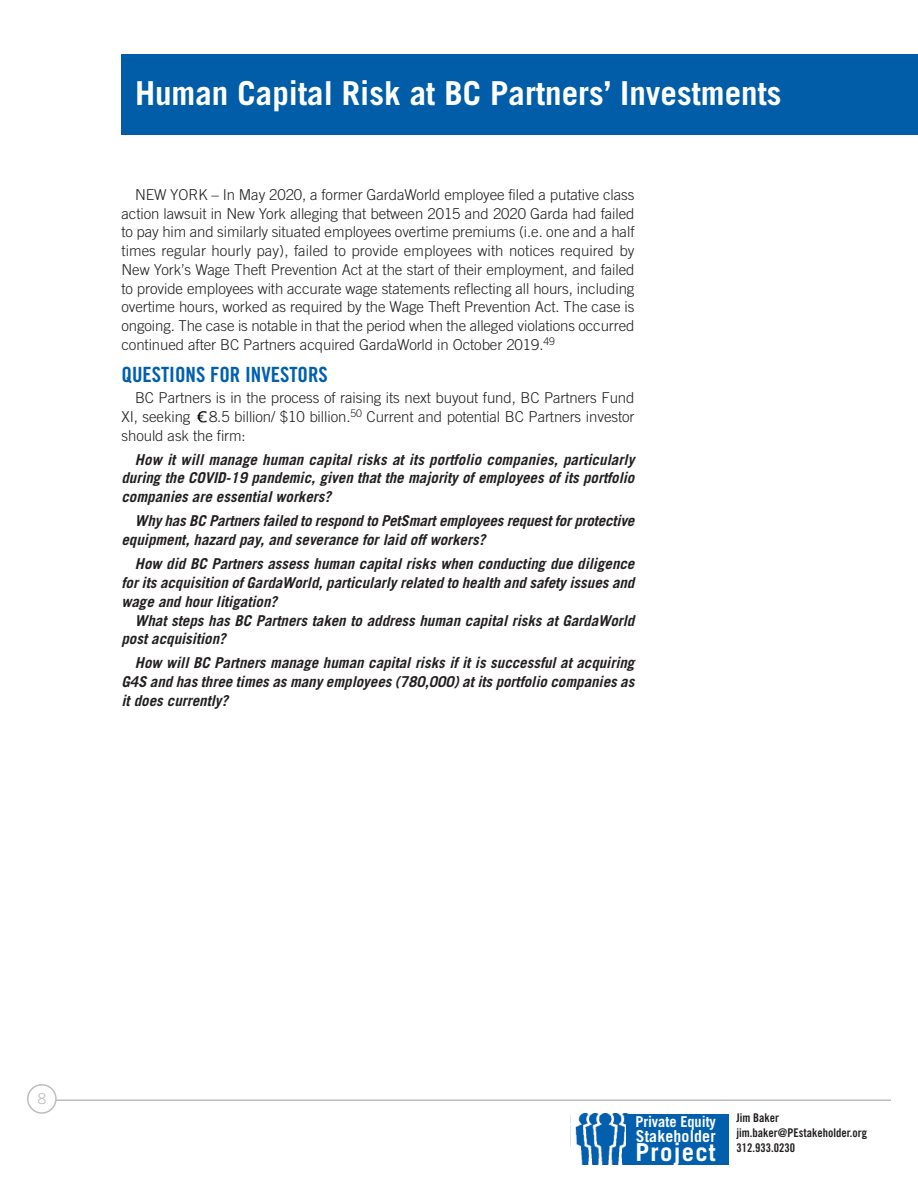
<style>
.page{position:relative;width:918px;height:1188px;background:#fff}
.page>*{position:absolute;margin:0;border:0;box-sizing:border-box;transform-origin:0 0}
.t1{font:700 33px "Trade Gothic";color:#fff}
.t2{font:700 24.75px "Trade Gothic";letter-spacing:.05em;color:#fff}
.t3{font:21px "Trade Gothic Bold Cond Twenty";color:#015fae}
.t4{font:700 16.5px "Trade Gothic";letter-spacing:.01em;color:#fff;scale:.96 1}
.t5{font:300 15px/18.8px "Trade Gothic";letter-spacing:-.005em;color:#231f20;text-align:justify}
.t6{font:italic 700 15px/18.8px "Trade Gothic";color:#231f20;text-align:justify}
.t7{font:700 15px "Trade Gothic";letter-spacing:-.005em;color:#fff;scale:.96 1}
.t8{font:300 15px "Trade Gothic";color:#bcbdc0}
.t9{font:12px/15px "Trade Gothic Bold Cond Twenty";color:#231f20}
</style>
<div class="page">
<div style="left:122px;top:54px;width:796px;height:81px;background:#015da7"></div>
<svg style="left:27px;top:1084px;width:30px;height:30px"></svg>
<hr style="left:56px;top:1100px;width:835px;height:1px;background:#bcbdc0">
<img style="left:575px;top:1114px;width:52px;height:50px">
<div style="left:627px;top:1114px;width:102px;height:50px;background:#015fae"></div>
<img style="left:197px;top:411px;width:10px;height:12px">
<h1 class="t1" style="left:135px;top:81px;width:648px">Human Capital Risk at BC Partners’ Investments</h1>
<p class="t5" style="left:121px;top:186px;width:515px;text-indent:14px">NEW YORK – In May 2020, a former GardaWorld employee filed a putative class action lawsuit in New York alleging that between 2015 and 2020 Garda had failed to pay him and similarly situated employees overtime premiums (i.e. one and a half times regular hourly pay), failed to provide employees with notices required by New York’s Wage Theft Prevention Act at the start of their employment, and failed to provide employees with accurate wage statements reflecting all hours, including overtime hours, worked as required by the Wage Theft Prevention Act. The case is ongoing. The case is notable in that the period when the alleged violations occurred continued after BC Partners acquired GardaWorld in October 2019.<sup>49</sup></p>
<h3 class="t3" style="left:122px;top:366px;width:208px">QUESTIONS FOR INVESTORS</h3>
<p class="t5" style="left:121px;top:390px;width:515px;text-indent:14px">BC Partners is in the process of raising its next buyout fund, BC Partners Fund XI, seeking 8.5 billion/ $10 billion.<sup>50</sup> Current and potential BC Partners investor should ask the firm:</p>
<p class="t6" style="left:121px;top:451px;width:514px;text-indent:14px">How it will manage human capital risks at its portfolio companies, particularly during the COVID-19 pandemic, given that the majority of employees of its portfolio companies are essential workers?</p>
<p class="t6" style="left:121px;top:513px;width:514px;text-indent:14px">Why has BC Partners failed to respond to PetSmart employees request for protective equipment, hazard pay, and severance for laid off workers?</p>
<p class="t6" style="left:121px;top:556px;width:514px;text-indent:14px">How did BC Partners assess human capital risks when conducting due diligence for its acquisition of GardaWorld, particularly related to health and safety issues and wage and hour litigation?</p>
<p class="t6" style="left:121px;top:612px;width:514px;text-indent:14px">What steps has BC Partners taken to address human capital risks at GardaWorld post acquisition?</p>
<p class="t6" style="left:121px;top:655px;width:514px;text-indent:14px">How will BC Partners manage human capital risks if it is successful at acquiring G4S and has three times as many employees (780,000) at its portfolio companies as it does currently?</p>
<p class="t8" style="left:38px;top:1093px;width:10px">8</p>
<p class="t7" style="left:635px;top:1116px;width:85px">Private Equity</p>
<p class="t4" style="left:636px;top:1130px;width:85px">Stakeholder</p>
<h2 class="t2" style="left:636px;top:1143px;width:82px">Project</h2>
<p class="t9" style="left:737px;top:1112px;width:132px">Jim Baker jim.baker@PEstakeholder.org<br>312.933.0230</p>
</div>
